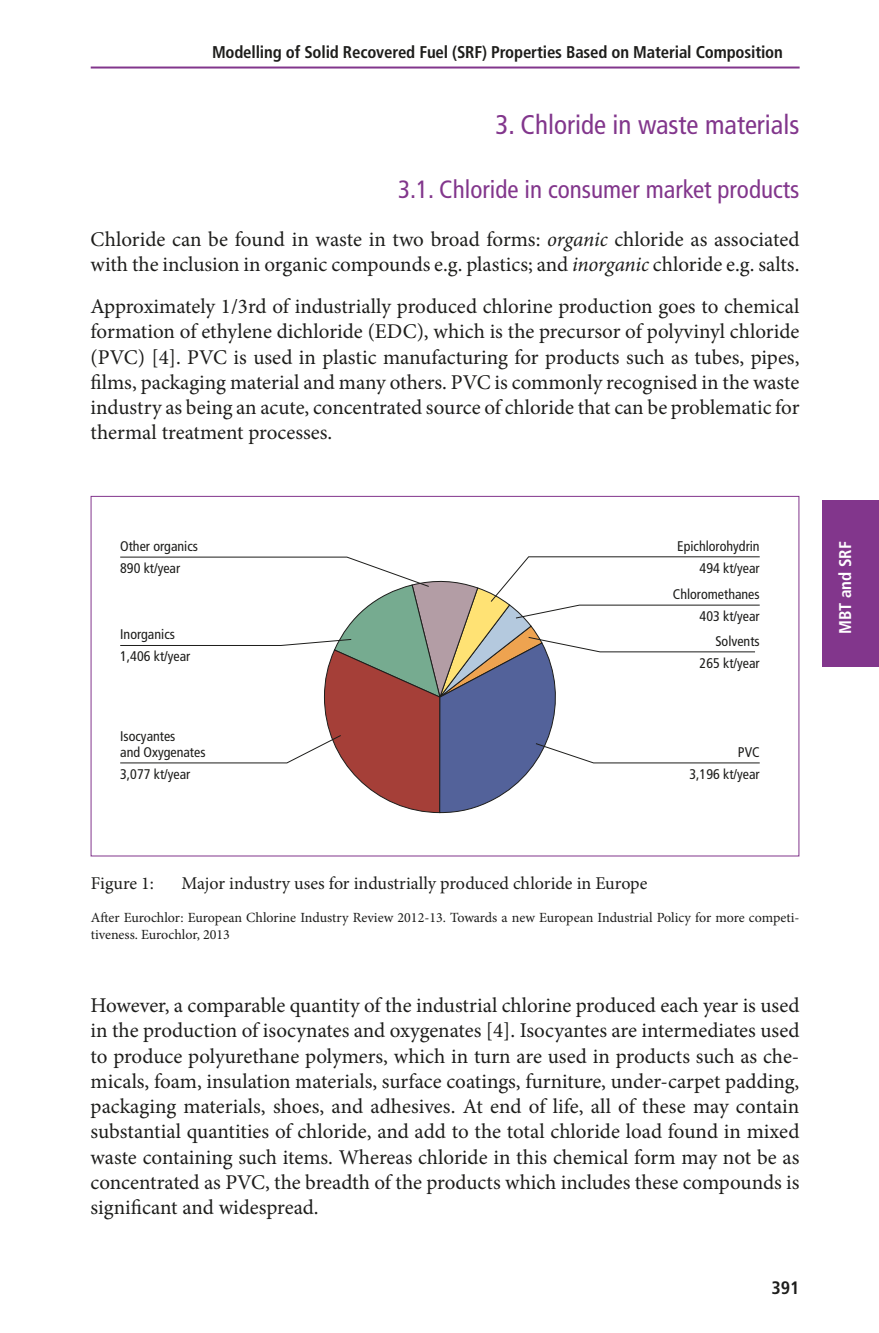
<style>
.page{position:relative;width:879px;height:1333px;background:#fff}
.page>*{position:absolute;margin:0;border:0;box-sizing:border-box;transform-origin:0 0}
.t1{font:condensed 27px "Frutiger";color:#82368c}
.t2{font:condensed 25px "Frutiger";color:#82368c}
.t3{font:21px/25.2px "Minion Pro";color:#1d1d1b;text-align:justify}
.t4{font:18px "Minion Pro";color:#1d1d1b}
.t5{font:700 condensed 18px "Frutiger";color:#1d1d1b}
.t6{font:700 condensed 17px "Frutiger";letter-spacing:-.01em;color:#1d1d1b}
.t7{font:700 condensed 17px "Frutiger";color:#fff}
.t8{font:condensed 14px/22px "Frutiger";color:#1d1d1b;text-align:right}
.t9{font:14px/16.8px "Minion Pro";color:#1d1d1b}
.s1{font-style:italic}
</style>
<div class="page">
<hr style="left:91px;top:66px;width:708px;height:2px;background:#82368c">
<div style="left:822px;top:500px;width:57px;height:167px;background:#82368c"></div>
<svg style="left:120px;top:556px;width:640px;height:257px"></svg>
<p class="t6" style="left:212px;top:42px;width:572px">Modelling of Solid Recovered Fuel (SRF) Properties Based on Material Composition</p>
<p class="t1" style="left:495px;top:109px;width:305px">3. Chloride in waste materials</p>
<p class="t2" style="left:398px;top:174px;width:403px">3.1. Chloride in consumer market products</p>
<p class="t3" style="left:91px;top:226px;width:710px">Chloride can be found in waste in two broad forms: <span class="s1">organic</span> chloride as associated with the inclusion in organic compounds e.g. plastics; and <span class="s1">inorganic</span> chloride e.g. salts.</p>
<p class="t3" style="left:91px;top:294px;width:710px">Approximately 1/3rd of industrially produced chlorine production goes to chemical formation of ethylene dichloride (EDC), which is the precursor of polyvinyl chloride (PVC) [4]. PVC is used in plastic manufacturing for products such as tubes, pipes, films, packaging material and many others. PVC is commonly recognised in the waste industry as being an acute, concentrated source of chloride that can be problematic for thermal treatment processes.</p>
<p class="t8" style="left:120px;top:535px;width:79px;text-align:left">Other organics<br>890 kt/year</p>
<p class="t8" style="left:677px;top:535px;width:84px">Epichlorohydrin<br>494 kt/year</p>
<p class="t8" style="left:673px;top:583px;width:88px">Chloromethanes<br>403 kt/year</p>
<p class="t8" style="left:120px;top:623px;width:72px;text-align:left">Inorganics<br>1,406 kt/year</p>
<p class="t8" style="left:699px;top:630px;width:62px">Solvents<br>265 kt/year</p>
<p class="t8" style="left:120px;top:728px;width:87px;line-height:16px;text-align:left">Isocyantes<br>and Oxygenates</p>
<p class="t8" style="left:120px;top:763px;width:72px">3,077 kt/year</p>
<p class="t8" style="left:689px;top:741px;width:72px">PVC<br>3,196 kt/year</p>
<p class="t4" style="left:91px;top:870px;width:65px">Figure 1:</p>
<p class="t4" style="left:181px;top:870px;width:467px">Major industry uses for industrially produced chloride in Europe</p>
<p class="t9" style="left:91px;top:909px;width:710px">After Eurochlor: European Chlorine Industry Review 2012-13. Towards a new European Industrial Policy for more competi&shy;tiveness. Eurochlor, 2013</p>
<p class="t3" style="left:91px;top:993px;width:710px">However, a comparable quantity of the industrial chlorine produced each year is used in the production of isocynates and oxygenates [4]. Isocyantes are intermediates used to produce polyurethane polymers, which in turn are used in products such as che&shy;micals, foam, insulation materials, surface coatings, furniture, under-carpet padding, packaging materials, shoes, and adhesives. At end of life, all of these may contain substantial quantities of chloride, and add to the total chloride load found in mixed waste containing such items. Whereas chloride in this chemical form may not be as concentrated as PVC, the breadth of the products which includes these compounds is significant and widespread.</p>
<p class="t5" style="left:771px;top:1276px;width:30px">391</p>
<p class="t7" style="left:835px;top:634px;width:94px;rotate:-90deg">MBT and SRF</p>
</div>
